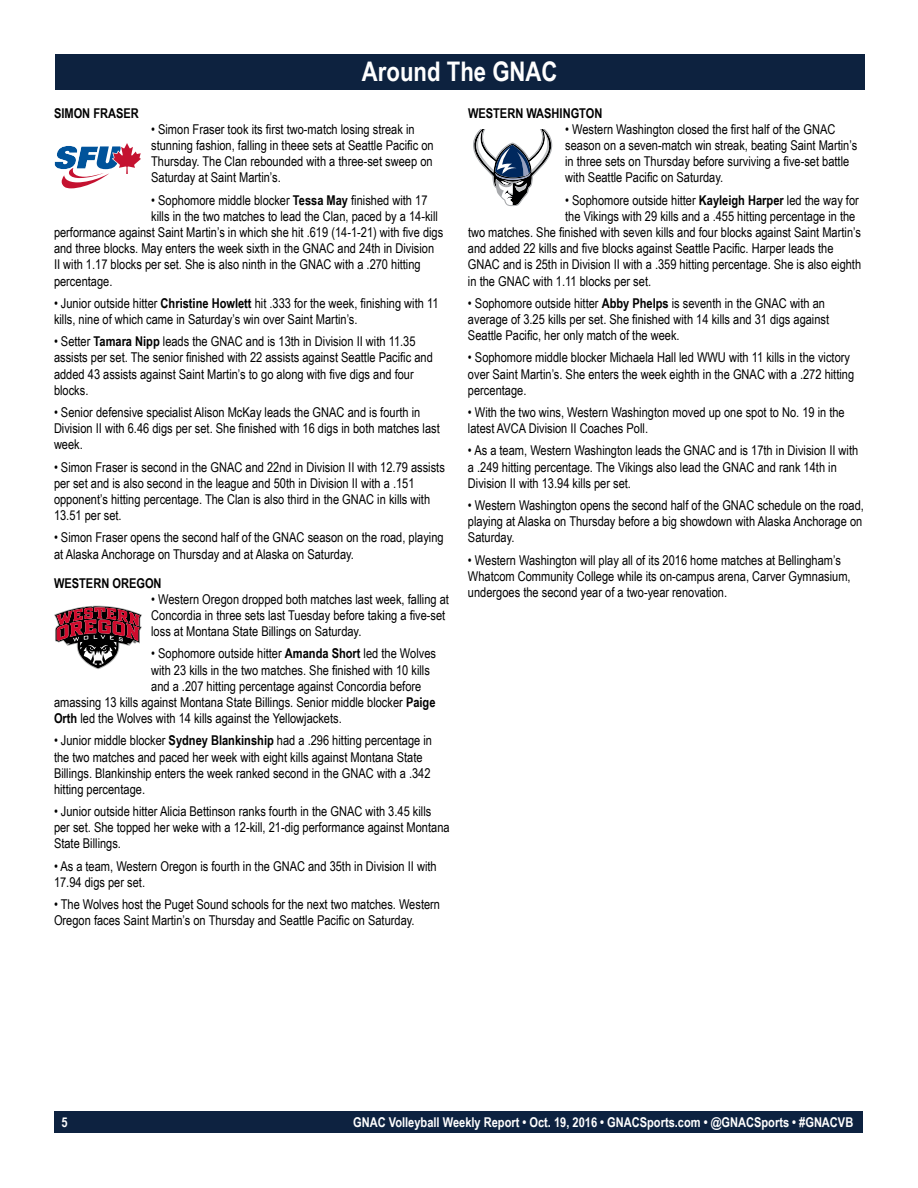
<style>
.page{position:relative;width:918px;height:1188px;background:#fff}
.page>*{position:absolute;margin:0;border:0;box-sizing:border-box;transform-origin:0 0}
.t1{font:700 27px "Arial Narrow";color:#fff}
.t2{font:13.5px/16.2px "Arial Narrow";color:#000}
.t3{font:700 13.5px "Arial Narrow";color:#fff}
.t4{font:700 13.5px "Arial Narrow";color:#000}
.s1{font-weight:700}
</style>
<div class="page">
<div style="left:55px;top:1111px;width:808px;height:22px;background:#0d2240"></div>
<div style="left:55px;top:54px;width:810px;height:36px;background:#0d223f"></div>
<svg style="left:54px;top:143px;width:87px;height:46px"></svg>
<svg style="left:54px;top:605px;width:88px;height:64px"></svg>
<svg style="left:473px;top:130px;width:80px;height:76px"></svg>
<h1 class="t1" style="left:362px;top:51px;width:197px">Around The GNAC</h1>
<p class="t4" style="left:54px;top:103px;width:86px">SIMON FRASER</p>
<p class="t2" style="left:151px;top:120px;width:284px">• Simon Fraser took its first two-match losing streak in stunning fashion, falling in theee sets at Seattle Pacific on Thursday. The Clan rebounded with a three-set sweep on Saturday at Saint Martin’s.</p>
<p class="t2" style="left:151px;top:191px;width:278px">• Sophomore middle blocker <span class="s1">Tessa May</span> finished with 17</p>
<p class="t2" style="left:151px;top:207px;width:288px">kills in the two matches to lead the Clan, paced by a 14-kill</p>
<p class="t2" style="left:54px;top:224px;width:391px">performance against Saint Martin’s in which she hit .619 (14-1-21) with five digs</p>
<p class="t2" style="left:54px;top:240px;width:382px">and three blocks. May enters the week sixth in the GNAC and 24th in Division</p>
<p class="t2" style="left:54px;top:256px;width:368px">II with 1.17 blocks per set. She is also ninth in the GNAC with a .270 hitting</p>
<p class="t2" style="left:54px;top:272px;width:60px">percentage.</p>
<p class="t2" style="left:54px;top:294px;width:386px">• Junior outside hitter <span class="s1">Christine Howlett</span> hit .333 for the week, finishing with 11 kills, nine of which came in Saturday’s win over Saint Martin’s.</p>
<p class="t2" style="left:54px;top:333px;width:380px">• Setter <span class="s1">Tamara Nipp</span> leads the GNAC and is 13th in Division II with 11.35 assists per set. The senior finished with 22 assists against Seattle Pacific and added 43 assists against Saint Martin’s to go along with five digs and four blocks.</p>
<p class="t2" style="left:54px;top:404px;width:387px">• Senior defensive specialist Alison McKay leads the GNAC and is fourth in<br>Division II with 6.46 digs per set. She finished with 16 digs in both matches last week.</p>
<p class="t2" style="left:54px;top:458px;width:392px">• Simon Fraser is second in the GNAC and 22nd in Division II with 12.79 assists per set and is also second in the league and 50th in Division II with a .151 opponent’s hitting percentage. The Clan is also third in the GNAC in kills with 13.51 per set.</p>
<p class="t2" style="left:54px;top:529px;width:391px">• Simon Fraser opens the second half of the GNAC season on the road, playing at Alaska Anchorage on Thursday and at Alaska on Saturday.</p>
<p class="t4" style="left:54px;top:573px;width:109px">WESTERN OREGON</p>
<p class="t2" style="left:151px;top:590px;width:299px">• Western Oregon dropped both matches last week, falling at<br>Concordia in three sets last Tuesday before taking a five-set loss at Montana State Billings on Saturday.</p>
<p class="t2" style="left:151px;top:645px;width:286px">• Sophomore outside hitter <span class="s1">Amanda Short</span> led the Wolves</p>
<p class="t2" style="left:151px;top:661px;width:280px">with 23 kills in the two matches. She finished with 10 kills</p>
<p class="t2" style="left:151px;top:677px;width:272px">and a .207 hitting percentage against Concordia before</p>
<p class="t2" style="left:54px;top:694px;width:383px">amassing 13 kills against Montana State Billings. Senior middle blocker <span class="s1">Paige</span></p>
<p class="t2" style="left:54px;top:710px;width:289px"><span class="s1">Orth</span> led the Wolves with 14 kills against the Yellowjackets.</p>
<p class="t2" style="left:54px;top:732px;width:380px">• Junior middle blocker <span class="s1">Sydney Blankinship</span> had a .296 hitting percentage in the two matches and paced her week with eight kills against Montana State Billings. Blankinship enters the week ranked second in the GNAC with a .342 hitting percentage.</p>
<p class="t2" style="left:54px;top:803px;width:397px">• Junior outside hitter Alicia Bettinson ranks fourth in the GNAC with 3.45 kills per set. She topped her weke with a 12-kill, 21-dig performance against Montana<br>State Billings.</p>
<p class="t2" style="left:54px;top:857px;width:384px">• As a team, Western Oregon is fourth in the GNAC and 35th in Division II with<br>17.94 digs per set.</p>
<p class="t2" style="left:54px;top:896px;width:388px">• The Wolves host the Puget Sound schools for the next two matches. Western<br>Oregon faces Saint Martin’s on Thursday and Seattle Pacific on Saturday.</p>
<p class="t4" style="left:468px;top:103px;width:136px">WESTERN WASHINGTON</p>
<p class="t2" style="left:565px;top:120px;width:294px">• Western Washington closed the first half of the GNAC season on a seven-match win streak, beating Saint Martin’s in three sets on Thursday before surviving a five-set battle with Seattle Pacific on Saturday.</p>
<p class="t2" style="left:565px;top:191px;width:295px">• Sophomore outside hitter <span class="s1">Kayleigh Harper</span> led the way for</p>
<p class="t2" style="left:565px;top:207px;width:292px">the Vikings with 29 kills and a .455 hitting percentage in the</p>
<p class="t2" style="left:468px;top:224px;width:395px">two matches. She finished with seven kills and four blocks against Saint Martin’s</p>
<p class="t2" style="left:468px;top:240px;width:367px">and added 22 kills and five blocks against Seattle Pacific. Harper leads the</p>
<p class="t2" style="left:468px;top:256px;width:395px">GNAC and is 25th in Division II with a .359 hitting percentage. She is also eighth</p>
<p class="t2" style="left:468px;top:272px;width:185px">in the GNAC with 1.11 blocks per set.</p>
<p class="t2" style="left:468px;top:294px;width:363px">• Sophomore outside hitter <span class="s1">Abby Phelps</span> is seventh in the GNAC with an average of 3.25 kills per set. She finished with 14 kills and 31 digs against<br>Seattle Pacific, her only match of the week.</p>
<p class="t2" style="left:468px;top:349px;width:388px">• Sophomore middle blocker Michaela Hall led WWU with 11 kills in the victory over Saint Martin’s. She enters the week eighth in the GNAC with a .272 hitting percentage.</p>
<p class="t2" style="left:468px;top:404px;width:378px">• With the two wins, Western Washington moved up one spot to No. 19 in the latest AVCA Division II Coaches Poll.</p>
<p class="t2" style="left:468px;top:442px;width:392px">• As a team, Western Washington leads the GNAC and is 17th in Division II with a .249 hitting percentage. The Vikings also lead the GNAC and rank 14th in<br>Division II with 13.94 kills per set.</p>
<p class="t2" style="left:468px;top:497px;width:397px;text-align:justify">• Western Washington opens the second half of the GNAC schedule on the road, playing at Alaska on Thursday before a big showdown with Alaska Anchorage on Saturday.</p>
<p class="t2" style="left:468px;top:551px;width:384px">• Western Washington will play all of its 2016 home matches at Bellingham’s<br>Whatcom Community College while its on-campus arena, Carver Gymnasium, undergoes the second year of a two-year renovation.</p>
<p class="t3" style="left:61px;top:1112px;width:8px">5</p>
<p class="t3" style="left:353px;top:1112px;width:502px">GNAC Volleyball Weekly Report • Oct. 19, 2016 • GNACSports.com • @GNACSports • #GNACVB</p>
</div>
